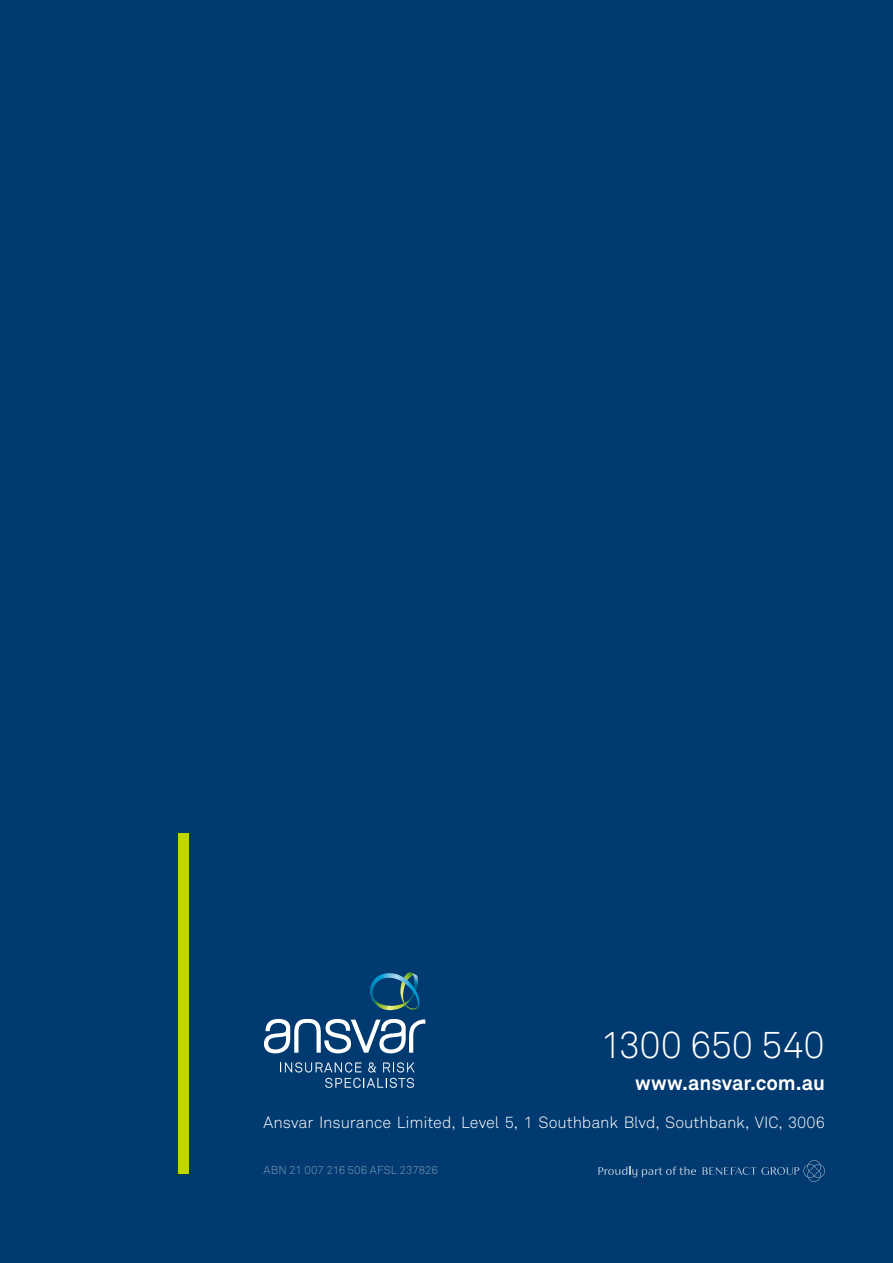
<style>
.page{position:relative;width:893px;height:1263px;background:#003a70}
.page>*{position:absolute;margin:0;border:0;box-sizing:border-box;transform-origin:0 0}
.t1{font:37.5px "Akkurat Light Pro";letter-spacing:-.01em;color:#fff}
.t2{font:700 20.25px "Akkurat Pro";letter-spacing:-.005em;color:#fff}
.t3{font:16.2px "Akkurat Light Pro";letter-spacing:-.005em;color:#fff}
.t4{font:11.4px "Akkurat Light Pro";letter-spacing:.005em;color:#809db8}
</style>
<div class="page">
<div style="left:179px;top:833px;width:10px;height:341px;background:#c2d500"></div>
<svg style="left:598px;top:1166px;width:98px;height:11px"></svg>
<svg style="left:703px;top:1160px;width:122px;height:22px"></svg>
<svg style="left:264px;top:972px;width:161px;height:81px"></svg>
<svg style="left:280px;top:1062px;width:81px;height:10px"></svg>
<svg style="left:368px;top:1062px;width:8px;height:10px"></svg>
<svg style="left:383px;top:1062px;width:32px;height:10px"></svg>
<svg style="left:325px;top:1078px;width:89px;height:10px"></svg>
<h1 class="t1" style="left:601px;top:1023px;width:225px">1300 650 540</h1>
<p class="t2" style="left:635px;top:1070px;width:191px">www.ansvar.com.au</p>
<p class="t3" style="left:264px;top:1112px;width:563px">Ansvar Insurance Limited, Level 5, 1 Southbank Blvd, Southbank, VIC, 3006</p>
<p class="t4" style="left:264px;top:1163px;width:176px">ABN 21 007 216 506 AFSL 237826</p>
</div>
